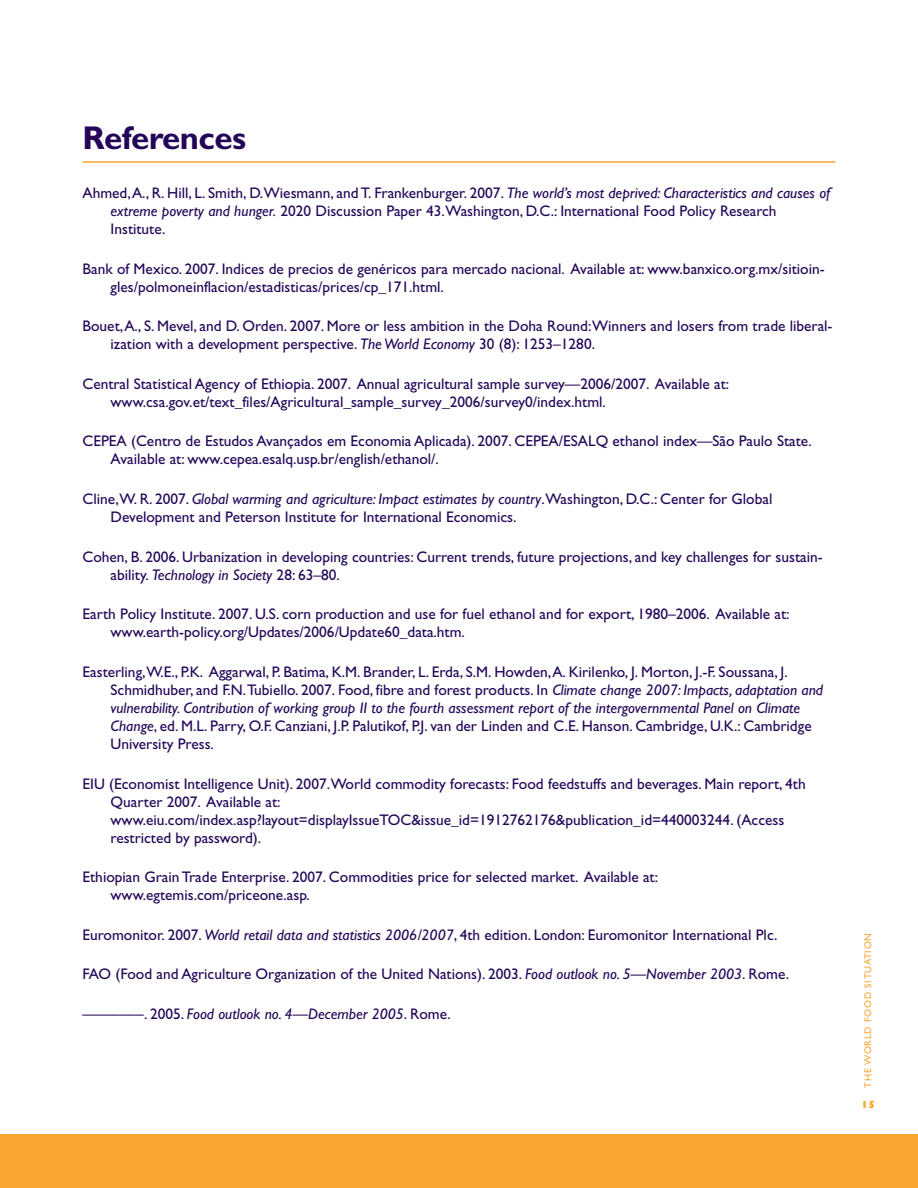
<style>
.page{position:relative;width:918px;height:1188px;background:#fff}
.page>*{position:absolute;margin:0;border:0;box-sizing:border-box;transform-origin:0 0}
.t1{font:700 33px "Gill Sans";letter-spacing:-.015em;color:#230658}
.t2{font:15.3px/18px "Gill Sans";color:#230658}
.t3{font:italic 15.3px "Gill Sans";color:#230658}
.t4{font:800 10.5px "Gill Sans";color:#faa633}
.t5{font:9.75px "Gill Sans";letter-spacing:.075em;color:#faa633}
.s1{font-style:italic}
.s2{font-style:normal}
</style>
<div class="page">
<div style="left:0;top:1134px;width:918px;height:54px;background:#faa633"></div>
<hr style="left:82px;top:161px;width:754px;height:2px;background:#faa633">
<h1 class="t1" style="left:82px;top:126px;width:165px">References</h1>
<p class="t2" style="left:111px;top:186px;width:721px;text-indent:-28px">Ahmed,A., R. Hill, L. Smith, D.Wiesmann, and T. Frankenburger. 2007. <span class="s1">The world’s most deprived: Characteristics and causes of extreme poverty and hunger.</span> 2020 Discussion Paper 43.Washington, D.C.: International Food Policy Research<br>Institute.</p>
<p class="t2" style="left:111px;top:261px;width:716px;text-indent:-28px">Bank of Mexico. 2007. Indices de precios de genéricos para mercado nacional. Available at: www.banxico.org.mx/sitioin&shy;gles/polmoneinflacion/estadisticas/prices/cp_171.html.</p>
<p class="t2" style="left:111px;top:319px;width:724px;text-indent:-28px">Bouet,A., S. Mevel, and D. Orden. 2007. More or less ambition in the Doha Round:Winners and losers from trade liberal&shy;ization with a development perspective. <span class="s1">The World Economy</span> 30 (8): 1253–1280.</p>
<p class="t2" style="left:111px;top:376px;width:620px;text-indent:-28px">Central Statistical Agency of Ethiopia. 2007. Annual agricultural sample survey—2006/2007. Available at: www.csa.gov.et/text_files/Agricultural_sample_survey_2006/survey0/index.html.</p>
<p class="t2" style="left:111px;top:434px;width:703px;text-indent:-28px">CEPEA (Centro de Estudos Avançados em Economia Aplicada). 2007. CEPEA/ESALQ ethanol index—São Paulo State.<br>Available at: www.cepea.esalq.usp.br/english/ethanol/.</p>
<p class="t2" style="left:111px;top:492px;width:663px;text-indent:-28px">Cline,W. R. 2007. <span class="s1">Global warming and agriculture: Impact estimates by country</span>.Washington, D.C.: Center for Global<br>Development and Peterson Institute for International Economics.</p>
<p class="t2" style="left:111px;top:549px;width:714px;text-indent:-28px">Cohen, B. 2006. Urbanization in developing countries: Current trends, future projections, and key challenges for sustain&shy;ability. <span class="s1">Technology in Society</span> 28: 63–80.</p>
<p class="t2" style="left:111px;top:607px;width:681px;text-indent:-28px">Earth Policy Institute. 2007. U.S. corn production and use for fuel ethanol and for export, 1980–2006. Available at: www.earth-policy.org/Updates/2006/Update60_data.htm.</p>
<p class="t2" style="left:111px;top:664px;width:714px;text-indent:-28px">Easterling,W.E., P.K. Aggarwal, P. Batima, K.M. Brander, L. Erda, S.M. Howden,A. Kirilenko, J. Morton, J.-F. Soussana, J.<br>Schmidhuber, and F.N.Tubiello. 2007. Food, fibre and forest products. In <span class="s1">Climate change 2007: Impacts, adaptation and vulnerability. Contribution of working group II to the fourth assessment report of the intergovernmental Panel on Climate Change</span>, ed. M.L. Parry, O.F. Canziani, J.P. Palutikof, P.J. van der Linden and C.E. Hanson. Cambridge, U.K.: Cambridge University Press.</p>
<p class="t2" style="left:111px;top:776px;width:697px;text-indent:-28px">EIU (Economist Intelligence Unit). 2007.World commodity forecasts: Food feedstuffs and beverages. Main report, 4th Quarter 2007. Available at: www.eiu.com/index.asp?layout=displayIssueTOC&amp;issue_id=1912762176&amp;publication_id=440003244. (Access restricted by password).</p>
<p class="t2" style="left:111px;top:870px;width:549px;text-indent:-28px">Ethiopian Grain Trade Enterprise. 2007. Commodities price for selected market. Available at: www.egtemis.com/priceone.asp.</p>
<p class="t2" style="left:83px;top:927px;width:696px">Euromonitor. 2007. <span class="s1">World retail data and statistics 2006/2007</span>, 4th edition. London: Euromonitor International Plc.</p>
<p class="t2" style="left:83px;top:967px;width:708px">FAO (Food and Agriculture Organization of the United Nations). 2003. <span class="s1">Food outlook no. 5—November 2003</span>. Rome.</p>
<p class="t3" style="left:82px;top:1009px;width:370px"><span class="s2">————. 2005.</span> Food outlook no. 4—December 2005<span class="s2">. Rome.</span></p>
<p class="t5" style="left:864px;top:1088px;width:156px;rotate:-90deg">THE WORLD FOOD SITUATION</p>
<p class="t4" style="left:861px;top:1101px;width:16px">15</p>
</div>
